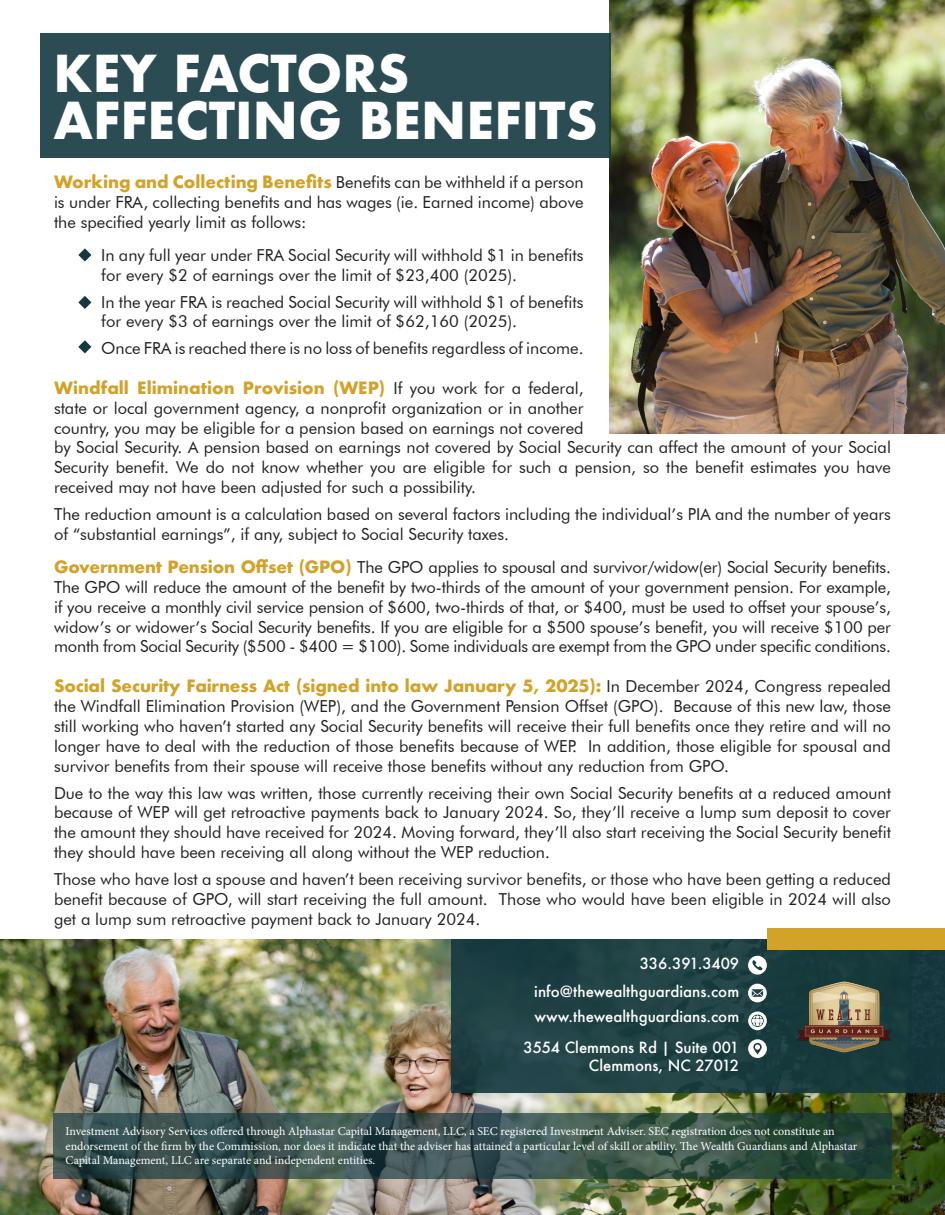
<style>
.page{position:relative;width:945px;height:1215px;background:#fff}
.page>*{position:absolute;margin:0;border:0;box-sizing:border-box;transform-origin:0 0}
.t1{font:700 49.5px/46.5px "Futura";color:#fff}
.t2{font:16.5px/19.8px "Futura BT";color:#231f20;text-align:justify}
.t3{font:500 15px/18px "Futura";color:#fff;text-align:right}
.t4{font:12px/14.4px "Minion Pro";letter-spacing:-.005em;color:#fff}
.s1{font-family:"Futura";font-weight:700;color:#d2a229}
</style>
<div class="page">
<img style="left:610px;top:0;width:335px;height:434px">
<div style="left:40px;top:33px;width:571px;height:125px;background:#2b4c53"></div>
<svg style="left:78px;top:296px;width:13px;height:13px"></svg>
<svg style="left:78px;top:248px;width:13px;height:14px"></svg>
<svg style="left:78px;top:340px;width:13px;height:13px"></svg>
<img style="left:0;top:939px;width:945px;height:276px">
<div style="left:452px;top:939px;width:493px;height:153px;background:#1e4043"></div>
<div style="left:767px;top:929px;width:178px;height:21px;background:#d2a229"></div>
<svg style="left:53px;top:1114px;width:839px;height:65px;background:#38514c"></svg>
<svg style="left:748px;top:956px;width:19px;height:19px"></svg>
<svg style="left:748px;top:1039px;width:19px;height:19px"></svg>
<svg style="left:748px;top:1012px;width:19px;height:18px"></svg>
<svg style="left:748px;top:984px;width:19px;height:18px"></svg>
<img style="left:796px;top:977px;width:96px;height:78px">
<p class="t1" style="left:54px;top:50px;width:546px">KEY FACTORS<br>AFFECTING BENEFITS</p>
<p class="t2" style="left:54px;top:172px;width:531px"><span class="s1">Working and Collecting Benefits</span> Benefits can be withheld if a person is under FRA, collecting benefits and has wages (ie. Earned income) above the specified yearly limit as follows:</p>
<p class="t2" style="left:101px;top:245px;width:484px">In any full year under FRA Social Security will withhold $1 in benefits for every $2 of earnings over the limit of $23,400 (2025).</p>
<p class="t2" style="left:101px;top:292px;width:484px">In the year FRA is reached Social Security will withhold $1 of benefits for every $3 of earnings over the limit of $62,160 (2025).</p>
<p class="t2" style="left:101px;top:338px;width:484px">Once FRA is reached there is no loss of benefits regardless of income.</p>
<p class="t2" style="left:54px;top:378px;width:838px;text-align:left"><span class="s1">Windfall Elimination Provision (WEP)</span> If you work for a federal,<br>state or local government agency, a nonprofit organization or in another<br>country, you may be eligible for a pension based on earnings not covered<br>by Social Security. A pension based on earnings not covered by Social Security can affect the amount of your Social Security benefit. We do not know whether you are eligible for such a pension, so the benefit estimates you have received may not have been adjusted for such a possibility.</p>
<p class="t2" style="left:54px;top:504px;width:838px">The reduction amount is a calculation based on several factors including the individual’s PIA and the number of years of “substantial earnings”, if any, subject to Social Security taxes.</p>
<p class="t2" style="left:54px;top:557px;width:839px"><span class="s1">Government Pension Offset (GPO)</span> The GPO applies to spousal and survivor/widow(er) Social Security benefits.<br>The GPO will reduce the amount of the benefit by two-thirds of the amount of your government pension. For example, if you receive a monthly civil service pension of $600, two-thirds of that, or $400, must be used to offset your spouse’s, widow’s or widower’s Social Security benefits. If you are eligible for a $500 spouse’s benefit, you will receive $100 per month from Social Security ($500 - $400 = $100). Some individuals are exempt from the GPO under specific conditions.</p>
<p class="t2" style="left:54px;top:676px;width:838px"><span class="s1">Social Security Fairness Act (signed into law January 5, 2025):</span> In December 2024, Congress repealed the Windfall Elimination Provision (WEP), and the Government Pension Offset (GPO). Because of this new law, those still working who haven’t started any Social Security benefits will receive their full benefits once they retire and will no longer have to deal with the reduction of those benefits because of WEP. In addition, those eligible for spousal and survivor benefits from their spouse will receive those benefits without any reduction from GPO.</p>
<p class="t2" style="left:54px;top:783px;width:839px">Due to the way this law was written, those currently receiving their own Social Security benefits at a reduced amount because of WEP will get retroactive payments back to January 2024. So, they’ll receive a lump sum deposit to cover the amount they should have received for 2024. Moving forward, they’ll also start receiving the Social Security benefit they should have been receiving all along without the WEP reduction.</p>
<p class="t2" style="left:54px;top:869px;width:839px">Those who have lost a spouse and haven’t been receiving survivor benefits, or those who have been getting a reduced benefit because of GPO, will start receiving the full amount. Those who would have been eligible in 2024 will also get a lump sum retroactive payment back to January 2024.</p>
<p class="t3" style="left:640px;top:954px;width:101px">336.391.3409</p>
<p class="t3" style="left:534px;top:983px;width:206px">info@thewealthguardians.com</p>
<p class="t3" style="left:534px;top:1007px;width:206px">www.thewealthguardians.com</p>
<p class="t3" style="left:523px;top:1038px;width:217px">3554 Clemmons Rd | Suite 001<br>Clemmons, NC 27012</p>
<p class="t4" style="left:66px;top:1124px;width:793px">Investment Advisory Services offered through Alphastar Capital Management, LLC, a SEC registered Investment Adviser. SEC registration does not constitute an endorsement of the firm by the Commission, nor does it indicate that the adviser has attained a particular level of skill or ability. The Wealth Guardians and Alphastar<br>Capital Management, LLC are separate and independent entities.</p>
</div>
